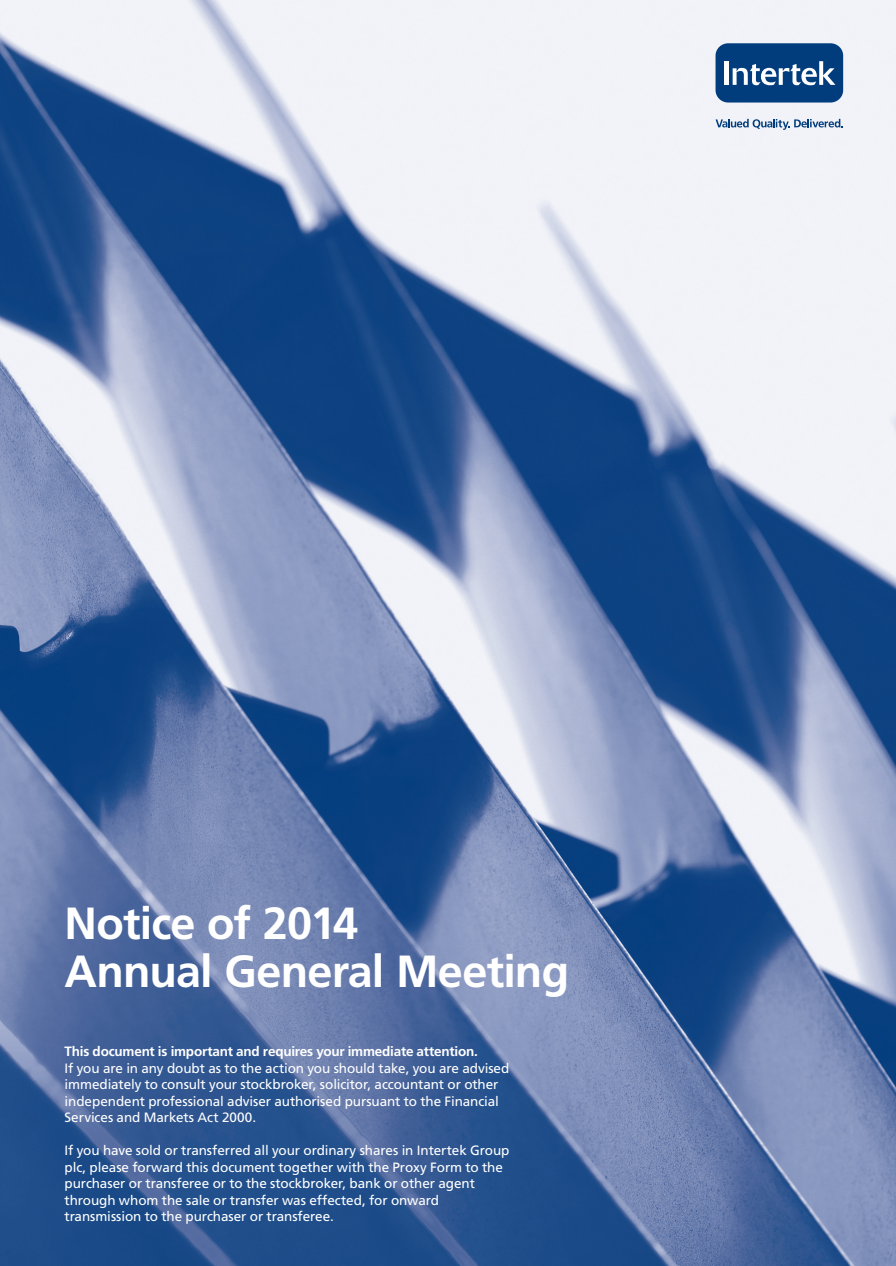
<style>
.page{position:relative;width:896px;height:1266px;background:#fff}
.page>*{position:absolute;margin:0;border:0;box-sizing:border-box;transform-origin:0 0}
.t1{font:700 45px/48px "Frutiger LT Std";letter-spacing:-.02em;color:#fff}
.t2{font:13.5px/16.5px "Frutiger LT Std";letter-spacing:-.01em;color:#fff}
.t3{font:700 13.5px "Frutiger LT Std";letter-spacing:-.015em;color:#fff}
</style>
<div class="page">
<img style="left:1px;top:0;width:894px;height:1266px">
<div style="left:715px;top:43px;width:128px;height:59px;background:#013d7d;border-radius:13px"></div>
<hr style="left:724px;top:61px;width:4px;height:24px;background:#fff">
<svg style="left:732px;top:61px;width:103px;height:24px"></svg>
<svg style="left:715px;top:119px;width:127px;height:11px"></svg>
<h1 class="t1" style="left:65px;top:899px;width:506px">Notice of 2014<br>Annual General Meeting</h1>
<p class="t3" style="left:65px;top:1043px;width:415px">This document is important and requires your immediate attention.</p>
<p class="t2" style="left:65px;top:1060px;width:446px">If you are in any doubt as to the action you should take, you are advised immediately to consult your stockbroker, solicitor, accountant or other independent professional adviser authorised pursuant to the Financial Services and Markets Act 2000.</p>
<p class="t2" style="left:65px;top:1142px;width:446px">If you have sold or transferred all your ordinary shares in Intertek Group plc, please forward this document together with the Proxy Form to the purchaser or transferee or to the stockbroker, bank or other agent through whom the sale or transfer was effected, for onward transmission to the purchaser or transferee.</p>
</div>
